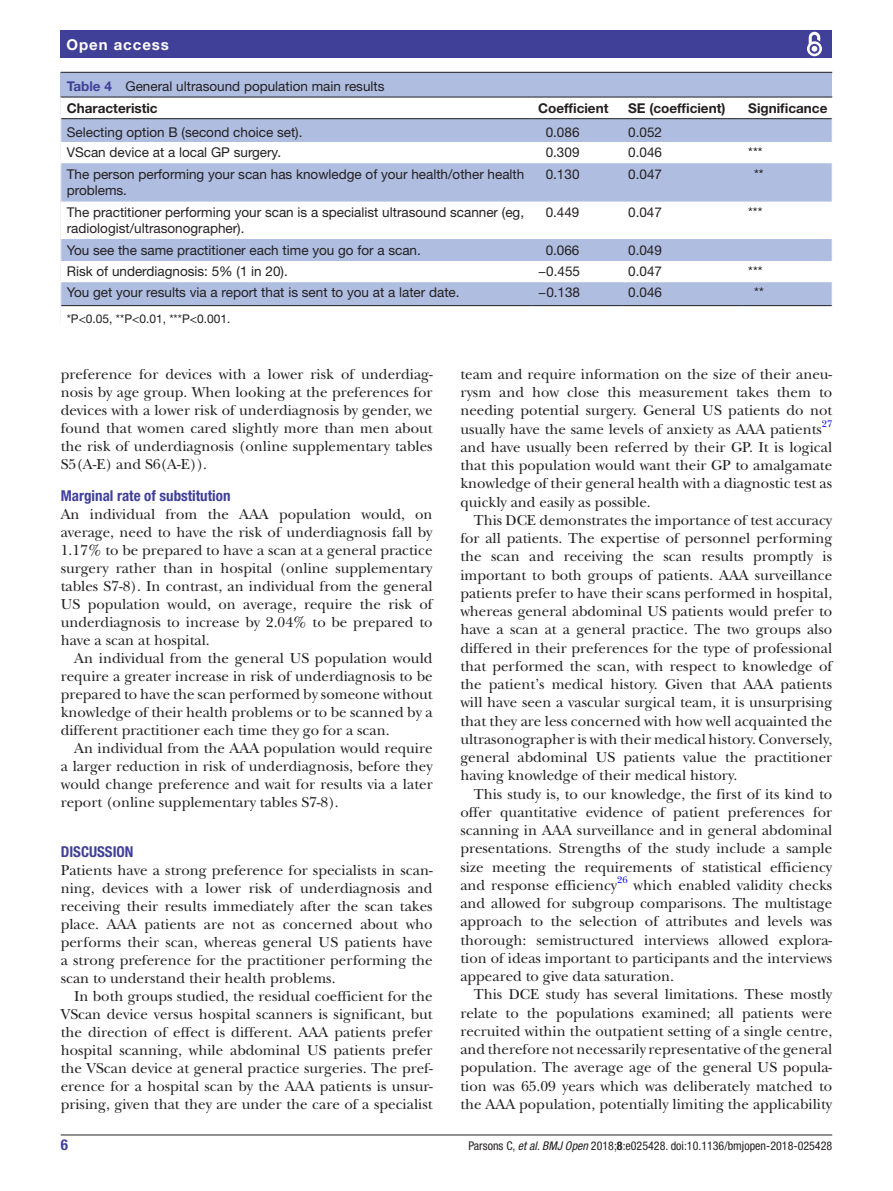
<style>
.page{position:relative;width:893px;height:1191px;background:#fff}
.page>*{position:absolute;margin:0;border:0;box-sizing:border-box;transform-origin:0 0}
.t1{font:15px/18.3px "New Baskerville";color:#231f20;text-align:justify}
.t2{font:700 condensed 15px "Helvetica Neue LT Std";color:#414099}
.t3{font:700 15px "Helvetica Neue LT Std";letter-spacing:.065em;color:#fff}
.t4{font:13.5px/16.2px "Helvetica Neue LT Std";color:#231f20}
.t5{font:700 13.5px "Helvetica Neue LT Std";color:#231f20}
.t6{font:condensed 12px "Helvetica Neue LT Std";color:#231f20}
.t7{font:12px "Helvetica Neue LT Std";color:#231f20}
.t8{font:9.9px "New Baskerville";color:#00f}
.s1{font-weight:700;color:#414099}
.s2{font-weight:700}
.s3{font-style:italic}
</style>
<div class="page">
<hr style="left:61px;top:1134px;width:771px;height:1px;background:#231f20">
<div style="left:61px;top:31px;width:771px;height:27px;background:#414099"></div>
<svg style="left:807px;top:31px;width:15px;height:26px"></svg>
<div style="left:61px;top:73px;width:771px;height:250px;background:#afbde1"></div>
<hr style="left:61px;top:72px;width:771px;height:1px;background:#231f20">
<div style="left:61px;top:98px;width:771px;height:225px;background:#fff"></div>
<svg style="left:61px;top:119px;width:771px;height:186px"></svg>
<hr style="left:61px;top:97px;width:471px;height:1px;background:#231f20">
<hr style="left:61px;top:118px;width:471px;height:1px;background:#231f20">
<hr style="left:532px;top:97px;width:90px;height:1px;background:#231f20">
<hr style="left:532px;top:118px;width:90px;height:1px;background:#231f20">
<hr style="left:622px;top:97px;width:120px;height:1px;background:#231f20">
<hr style="left:622px;top:118px;width:120px;height:1px;background:#231f20">
<hr style="left:742px;top:97px;width:90px;height:1px;background:#231f20">
<hr style="left:742px;top:118px;width:90px;height:1px;background:#231f20">
<hr style="left:532px;top:305px;width:90px;height:1px;background:#231f20">
<hr style="left:622px;top:305px;width:120px;height:1px;background:#231f20">
<hr style="left:61px;top:305px;width:471px;height:1px;background:#231f20">
<hr style="left:742px;top:305px;width:90px;height:1px;background:#231f20">
<svg style="left:60px;top:97px;width:1px;height:66px"></svg>
<svg style="left:60px;top:239px;width:1px;height:84px"></svg>
<hr style="left:67px;top:322px;width:765px;height:2px;background:#fff">
<p class="t3" style="left:66px;top:35px;width:104px">Open access</p>
<p class="t4" style="left:67px;top:75px;width:319px;line-height:22px"><span class="s1">Table 4</span> General ultrasound population main results<br><span class="s2">Characteristic</span></p>
<p class="t5" style="left:538px;top:99px;width:72px">Coefficient</p>
<p class="t5" style="left:628px;top:99px;width:99px">SE (coefficient)</p>
<p class="t5" style="left:748px;top:99px;width:81px">Significance</p>
<p class="t4" style="left:67px;top:124px;width:237px">Selecting option B (second choice set).</p>
<p class="t4" style="left:546px;top:124px;width:35px">0.086</p>
<p class="t4" style="left:628px;top:124px;width:35px">0.052</p>
<p class="t4" style="left:67px;top:144px;width:216px">VScan device at a local GP surgery.</p>
<p class="t4" style="left:546px;top:144px;width:35px">0.309</p>
<p class="t4" style="left:628px;top:144px;width:35px">0.046</p>
<p class="t4" style="left:748px;top:144px;width:16px">***</p>
<p class="t4" style="left:67px;top:166px;width:459px">The person performing your scan has knowledge of your health/other health problems.</p>
<p class="t4" style="left:546px;top:166px;width:35px">0.130</p>
<p class="t4" style="left:628px;top:166px;width:35px">0.047</p>
<p class="t4" style="left:754px;top:166px;width:11px">**</p>
<p class="t4" style="left:67px;top:204px;width:459px">The practitioner performing your scan is a specialist ultrasound scanner (eg, radiologist/ultrasonographer).</p>
<p class="t4" style="left:546px;top:204px;width:35px">0.449</p>
<p class="t4" style="left:628px;top:204px;width:35px">0.047</p>
<p class="t4" style="left:748px;top:204px;width:16px">***</p>
<p class="t4" style="left:67px;top:242px;width:356px">You see the same practitioner each time you go for a scan.</p>
<p class="t4" style="left:546px;top:242px;width:35px">0.066</p>
<p class="t4" style="left:628px;top:242px;width:35px">0.049</p>
<p class="t4" style="left:67px;top:263px;width:223px">Risk of underdiagnosis: 5% (1 in 20).</p>
<p class="t4" style="left:538px;top:263px;width:43px">−0.455</p>
<p class="t4" style="left:628px;top:263px;width:35px">0.047</p>
<p class="t4" style="left:748px;top:263px;width:16px">***</p>
<p class="t4" style="left:67px;top:283px;width:394px">You get your results via a report that is sent to you at a later date.</p>
<p class="t4" style="left:538px;top:283px;width:43px">−0.138</p>
<p class="t4" style="left:628px;top:283px;width:35px">0.046</p>
<p class="t4" style="left:754px;top:283px;width:11px">**</p>
<p class="t7" style="left:67px;top:312px;width:165px">*P&lt;0.05, **P&lt;0.01, ***P&lt;0.001.</p>
<p class="t1" style="left:61px;top:365px;width:373px">preference for devices with a lower risk of underdiag&shy;nosis by age group. When looking at the preferences for devices with a lower risk of underdiagnosis by gender, we found that women cared slightly more than men about the risk of underdiagnosis (online supplementary tables S5(A-E) and S6(A-E)).</p>
<p class="t2" style="left:61px;top:486px;width:171px">Marginal rate of substitution</p>
<p class="t1" style="left:61px;top:505px;width:373px">An individual from the AAA population would, on average, need to have the risk of underdiagnosis fall by 1.17% to be prepared to have a scan at a general practice surgery rather than in hospital (online supplementary tables S7-8). In contrast, an individual from the general US population would, on average, require the risk of underdiagnosis to increase by 2.04% to be prepared to have a scan at hospital.</p>
<p class="t1" style="left:61px;top:649px;width:373px;text-indent:14px">An individual from the general US population would require a greater increase in risk of underdiagnosis to be prepared to have the scan performed by someone without knowledge of their health problems or to be scanned by a different practitioner each time they go for a scan.</p>
<p class="t1" style="left:61px;top:739px;width:373px;text-indent:14px">An individual from the AAA population would require a larger reduction in risk of underdiagnosis, before they would change preference and wait for results via a later report (online supplementary tables S7-8).</p>
<p class="t2" style="left:61px;top:843px;width:74px">Discussion</p>
<p class="t1" style="left:61px;top:861px;width:373px">Patients have a strong preference for specialists in scan&shy;ning, devices with a lower risk of underdiagnosis and receiving their results immediately after the scan takes place. AAA patients are not as concerned about who performs their scan, whereas general US patients have a strong preference for the practitioner performing the scan to understand their health problems.</p>
<p class="t1" style="left:61px;top:987px;width:373px;text-indent:14px">In both groups studied, the residual coefficient for the VScan device versus hospital scanners is significant, but the direction of effect is different. AAA patients prefer hospital scanning, while abdominal US patients prefer the VScan device at general practice surgeries. The pref&shy;erence for a hospital scan by the AAA patients is unsur&shy;prising, given that they are under the care of a specialist</p>
<p class="t1" style="left:460px;top:365px;width:373px">team and require information on the size of their aneu&shy;rysm and how close this measurement takes them to needing potential surgery. General US patients do not usually have the same levels of anxiety as AAA patients</p>
<p class="t8" style="left:822px;top:418px;width:12px">27</p>
<p class="t1" style="left:460px;top:438px;width:373px">and have usually been referred by their GP. It is logical that this population would want their GP to amalgamate knowledge of their general health with a diagnostic test as quickly and easily as possible.</p>
<p class="t1" style="left:460px;top:511px;width:373px;text-indent:14px">This DCE demonstrates the importance of test accuracy for all patients. The expertise of personnel performing the scan and receiving the scan results promptly is important to both groups of patients. AAA surveillance patients prefer to have their scans performed in hospital, whereas general abdominal US patients would prefer to have a scan at a general practice. The two groups also differed in their preferences for the type of professional that performed the scan, with respect to knowledge of the patient’s medical history. Given that AAA patients will have seen a vascular surgical team, it is unsurprising that they are less concerned with how well acquainted the ultrasonographer is with their medical history. Conversely, general abdominal US patients value the practitioner having knowledge of their medical history.</p>
<p class="t1" style="left:460px;top:784px;width:373px;text-indent:14px">This study is, to our knowledge, the first of its kind to offer quantitative evidence of patient preferences for scanning in AAA surveillance and in general abdominal presentations. Strengths of the study include a sample size meeting the requirements of statistical efficiency and response efficiency<sup>26</sup> which enabled validity checks and allowed for subgroup comparisons. The multistage approach to the selection of attributes and levels was thorough: semistructured interviews allowed explora&shy;tion of ideas important to participants and the interviews appeared to give data saturation.</p>
<p class="t1" style="left:460px;top:985px;width:373px;text-indent:14px">This DCE study has several limitations. These mostly relate to the populations examined; all patients were recruited within the outpatient setting of a single centre, and therefore not necessarily representative of the general population. The average age of the general US popula&shy;tion was 65.09 years which was deliberately matched to the AAA population, potentially limiting the applicability</p>
<p class="t2" style="left:61px;top:1135px;width:9px">6</p>
<p class="t6" style="left:468px;top:1138px;width:365px">Parsons C, <span class="s3">et al</span>. <span class="s3">BMJ Open</span> 2018;<span class="s2">8</span>:e025428. doi:10.1136/bmjopen-2018-025428</p>
</div>
